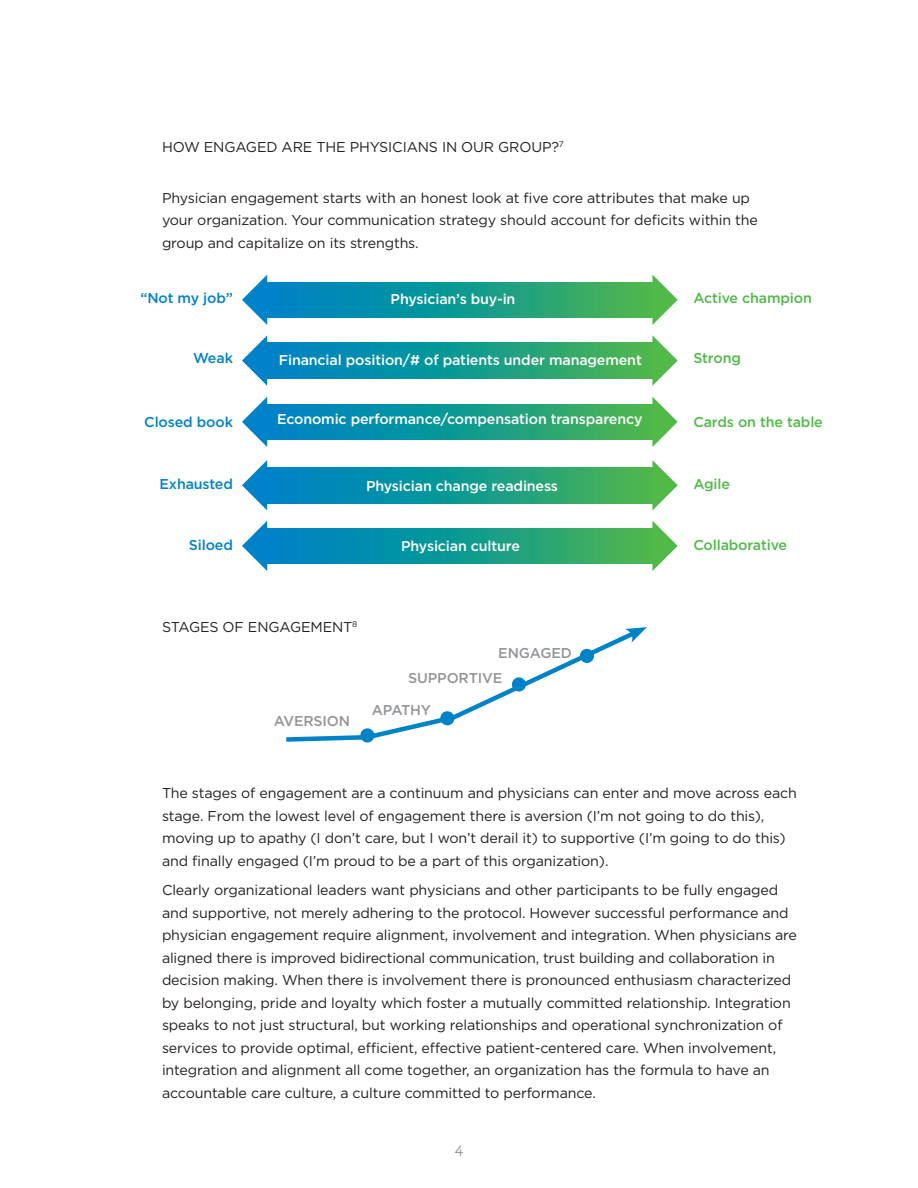
<style>
.page{position:relative;width:918px;height:1188px;background:#fff}
.page>*{position:absolute;margin:0;border:0;box-sizing:border-box;transform-origin:0 0}
.Body_copy__book_9_5{font:500 16.5px "Archer";color:#939598}
.Body_copy__book_9_5-2{font:14.25px/22.5px "Gotham";letter-spacing:-.01em;color:#231f20}
.Body_copy__book_9_5-3{font:500 14.25px "Gotham";letter-spacing:-.01em;color:#fff}
.Body_headline_book_a{font:14.25px "Gotham";letter-spacing:-.01em;color:#231f20}
.Body_copy__book_9_5-4{font:500 14.25px "Gotham";letter-spacing:-.01em;color:#51b948}
.Body_copy__book_9_5-5{font:500 14.25px "Gotham";letter-spacing:-.01em;color:#0082c8}
.Body_copy__book_9_5-6{font:500 14.25px "Gotham";letter-spacing:-.01em;color:#939598}
</style>
<div class="page">
<svg style="left:267px;top:282px;width:385px;height:36px;background:#179a8e"></svg>
<svg style="left:242px;top:275px;width:25px;height:50px"></svg>
<svg style="left:652px;top:275px;width:26px;height:50px"></svg>
<svg style="left:267px;top:343px;width:385px;height:35px;background:#179a8e"></svg>
<svg style="left:242px;top:335px;width:25px;height:51px"></svg>
<svg style="left:652px;top:335px;width:26px;height:51px"></svg>
<svg style="left:267px;top:404px;width:385px;height:36px;background:#179a8e"></svg>
<svg style="left:242px;top:397px;width:25px;height:50px"></svg>
<svg style="left:652px;top:397px;width:26px;height:50px"></svg>
<svg style="left:267px;top:467px;width:385px;height:36px;background:#179a8e"></svg>
<svg style="left:242px;top:460px;width:25px;height:50px"></svg>
<svg style="left:652px;top:460px;width:26px;height:50px"></svg>
<svg style="left:267px;top:528px;width:385px;height:36px;background:#179a8e"></svg>
<svg style="left:242px;top:521px;width:25px;height:50px"></svg>
<svg style="left:652px;top:521px;width:26px;height:50px"></svg>
<svg style="left:286px;top:627px;width:361px;height:116px"></svg>
<div style="left:360px;top:728px;width:14px;height:14px;background:#0082c8;border-radius:50%"></div>
<div style="left:440px;top:711px;width:14px;height:14px;background:#0082c8;border-radius:50%"></div>
<div style="left:512px;top:677px;width:14px;height:14px;background:#0082c8;border-radius:50%"></div>
<div style="left:580px;top:649px;width:14px;height:14px;background:#0082c8;border-radius:50%"></div>
<p class="Body_headline_book_a" style="left:162px;top:138px;width:403px">HOW ENGAGED ARE THE PHYSICIANS IN OUR GROUP?<sup>7</sup></p>
<p class="Body_copy__book_9_5-2" style="left:162px;top:186px;width:597px">Physician engagement starts with an honest look at five core attributes that make up your organization. Your communication strategy should account for deficits within the group and capitalize on its strengths.</p>
<p class="Body_copy__book_9_5-5" style="left:140px;top:289px;width:94px">“Not my job”</p>
<p class="Body_copy__book_9_5-3" style="left:391px;top:290px;width:126px">Physician’s buy-in</p>
<p class="Body_copy__book_9_5-4" style="left:693px;top:289px;width:120px">Active champion</p>
<p class="Body_copy__book_9_5-5" style="left:193px;top:349px;width:41px">Weak</p>
<p class="Body_copy__book_9_5-3" style="left:279px;top:351px;width:364px">Financial position/# of patients under management</p>
<p class="Body_copy__book_9_5-4" style="left:693px;top:349px;width:49px">Strong</p>
<p class="Body_copy__book_9_5-5" style="left:144px;top:413px;width:90px">Closed book</p>
<p class="Body_copy__book_9_5-3" style="left:277px;top:410px;width:367px">Economic performance/compensation transparency</p>
<p class="Body_copy__book_9_5-4" style="left:693px;top:413px;width:131px">Cards on the table</p>
<p class="Body_copy__book_9_5-5" style="left:160px;top:475px;width:75px">Exhausted</p>
<p class="Body_copy__book_9_5-3" style="left:366px;top:476px;width:194px">Physician change readiness</p>
<p class="Body_copy__book_9_5-4" style="left:693px;top:475px;width:38px">Agile</p>
<p class="Body_copy__book_9_5-5" style="left:189px;top:536px;width:46px">Siloed</p>
<p class="Body_copy__book_9_5-3" style="left:401px;top:537px;width:120px">Physician culture</p>
<p class="Body_copy__book_9_5-4" style="left:693px;top:536px;width:95px">Collaborative</p>
<p class="Body_headline_book_a" style="left:162px;top:618px;width:197px">STAGES OF ENGAGEMENT<sup>8</sup></p>
<p class="Body_copy__book_9_5-6" style="left:274px;top:711px;width:78px">AVERSION</p>
<p class="Body_copy__book_9_5-6" style="left:498px;top:643px;width:75px">ENGAGED</p>
<p class="Body_copy__book_9_5-6" style="left:408px;top:669px;width:96px">SUPPORTIVE</p>
<p class="Body_copy__book_9_5-6" style="left:372px;top:700px;width:61px">APATHY</p>
<p class="Body_copy__book_9_5-2" style="left:162px;top:782px;width:636px">The stages of engagement are a continuum and physicians can enter and move across each stage. From the lowest level of engagement there is aversion (I’m not going to do this), moving up to apathy (I don’t care, but I won’t derail it) to supportive (I’m going to do this) and finally engaged (I’m proud to be a part of this organization).</p>
<p class="Body_copy__book_9_5-2" style="left:162px;top:879px;width:636px">Clearly organizational leaders want physicians and other participants to be fully engaged and supportive, not merely adhering to the protocol. However successful performance and physician engagement require alignment, involvement and integration. When physicians are aligned there is improved bidirectional communication, trust building and collaboration in decision making. When there is involvement there is pronounced enthusiasm characterized by belonging, pride and loyalty which foster a mutually committed relationship. Integration speaks to not just structural, but working relationships and operational synchronization of services to provide optimal, efficient, effective patient-centered care. When involvement, integration and alignment all come together, an organization has the formula to have an accountable care culture, a culture committed to performance.</p>
<p class="Body_copy__book_9_5" style="left:455px;top:1136px;width:10px">4</p>
</div>
